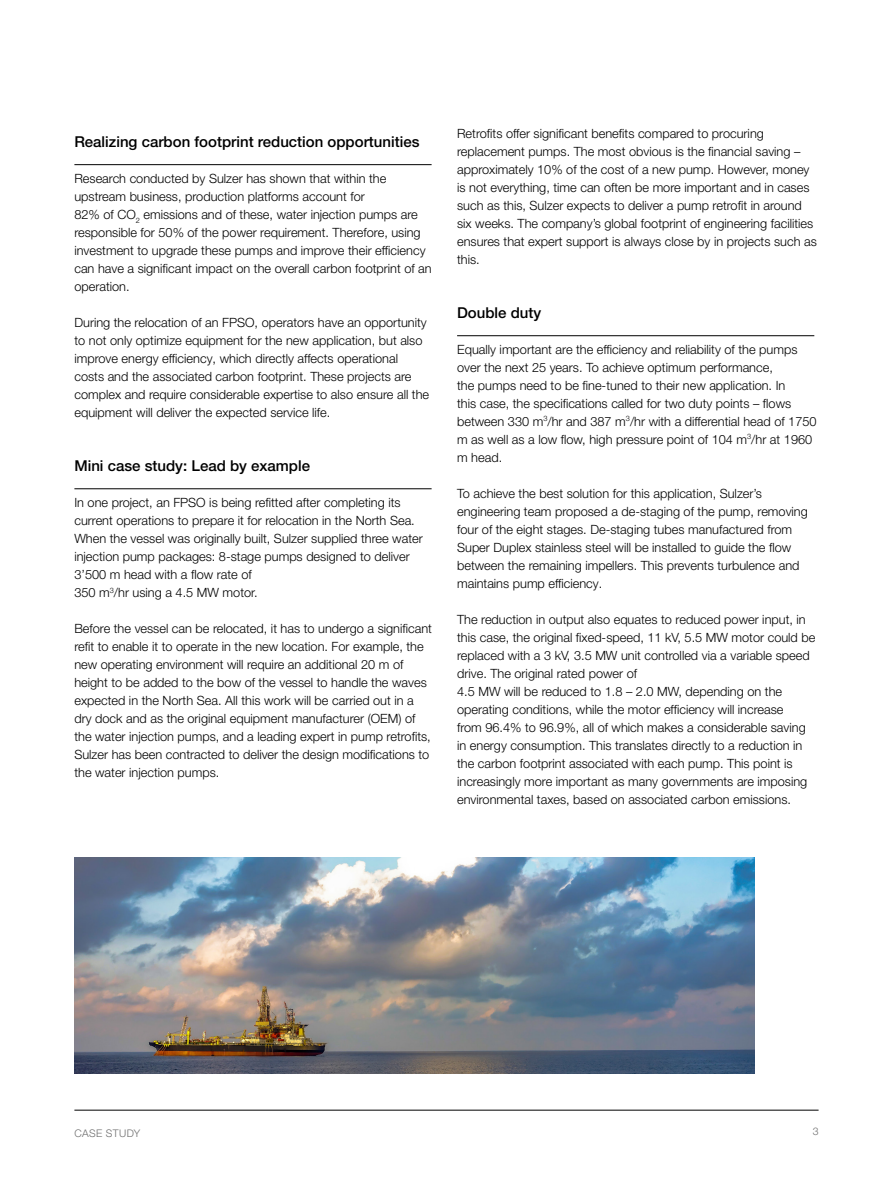
<style>
.page{position:relative;width:893px;height:1191px;background:#fff}
.page>*{position:absolute;margin:0;border:0;box-sizing:border-box;transform-origin:0 0}
.t1{font:500 15px "Helvetica Neue LT Pro";color:#000}
.t2{font:300 12.75px/18px "Helvetica Neue LT Pro";color:#000}
.t3{font:300 10.5px "Helvetica Neue LT Pro";letter-spacing:.035em;color:#6e6e6e}
</style>
<div class="page">
<hr style="left:74px;top:1109px;width:745px;height:1px;background:#000">
<hr style="left:74px;top:164px;width:358px;height:1px;background:#000">
<hr style="left:74px;top:488px;width:358px;height:1px;background:#000">
<hr style="left:457px;top:335px;width:357px;height:1px;background:#000">
<img style="left:74px;top:857px;width:681px;height:216px">
<p class="t1" style="left:74px;top:132px;width:347px">Realizing carbon footprint reduction opportunities</p>
<p class="t2" style="left:74px;top:169px;width:359px">Research conducted by Sulzer has shown that within the upstream business, production platforms account for<br>82% of CO<sub>2</sub> emissions and of these, water injection pumps are responsible for 50% of the power requirement. Therefore, using investment to upgrade these pumps and improve their efficiency can have a significant impact on the overall carbon footprint of an operation.</p>
<p class="t2" style="left:74px;top:313px;width:356px">During the relocation of an FPSO, operators have an opportunity to not only optimize equipment for the new application, but also improve energy efficiency, which directly affects operational costs and the associated carbon footprint. These projects are complex and require considerable expertise to also ensure all the equipment will deliver the expected service life.</p>
<p class="t1" style="left:74px;top:456px;width:237px">Mini case study: Lead by example</p>
<p class="t2" style="left:74px;top:493px;width:350px">In one project, an FPSO is being refitted after completing its current operations to prepare it for relocation in the North Sea.<br>When the vessel was originally built, Sulzer supplied three water injection pump packages: 8-stage pumps designed to deliver 3’500 m head with a flow rate of<br>350 m<sup>3</sup>/hr using a 4.5 MW motor.</p>
<p class="t2" style="left:74px;top:619px;width:359px">Before the vessel can be relocated, it has to undergo a significant refit to enable it to operate in the new location. For example, the new operating environment will require an additional 20 m of height to be added to the bow of the vessel to handle the waves expected in the North Sea. All this work will be carried out in a dry dock and as the original equipment manufacturer (OEM) of the water injection pumps, and a leading expert in pump retrofits, Sulzer has been contracted to deliver the design modifications to the water injection pumps.</p>
<p class="t2" style="left:457px;top:124px;width:361px">Retrofits offer significant benefits compared to procuring replacement pumps. The most obvious is the financial saving – approximately 10% of the cost of a new pump. However, money is not everything, time can often be more important and in cases such as this, Sulzer expects to deliver a pump retrofit in around six weeks. The company’s global footprint of engineering facilities ensures that expert support is always close by in projects such as this.</p>
<p class="t1" style="left:457px;top:303px;width:86px">Double duty</p>
<p class="t2" style="left:457px;top:340px;width:361px">Equally important are the efficiency and reliability of the pumps over the next 25 years. To achieve optimum performance,<br>the pumps need to be fine-tuned to their new application. In<br>this case, the specifications called for two duty points – flows between 330 m<sup>3</sup>/hr and 387 m<sup>3</sup>/hr with a differential head of 1750 m as well as a low flow, high pressure point of 104 m<sup>3</sup>/hr at 1960 m head.</p>
<p class="t2" style="left:457px;top:484px;width:352px">To achieve the best solution for this application, Sulzer’s engineering team proposed a de-staging of the pump, removing four of the eight stages. De-staging tubes manufactured from Super Duplex stainless steel will be installed to guide the flow between the remaining impellers. This prevents turbulence and maintains pump efficiency.</p>
<p class="t2" style="left:457px;top:610px;width:360px">The reduction in output also equates to reduced power input, in this case, the original fixed-speed, 11 kV, 5.5 MW motor could be replaced with a 3 kV, 3.5 MW unit controlled via a variable speed drive. The original rated power of<br>4.5 MW will be reduced to 1.8 – 2.0 MW, depending on the operating conditions, while the motor efficiency will increase<br>from 96.4% to 96.9%, all of which makes a considerable saving in energy consumption. This translates directly to a reduction in the carbon footprint associated with each pump. This point is increasingly more important as many governments are imposing environmental taxes, based on associated carbon emissions.</p>
<p class="t3" style="left:74px;top:1126px;width:67px">CASE STUDY</p>
<p class="t3" style="left:813px;top:1124px;width:7px">3</p>
</div>
